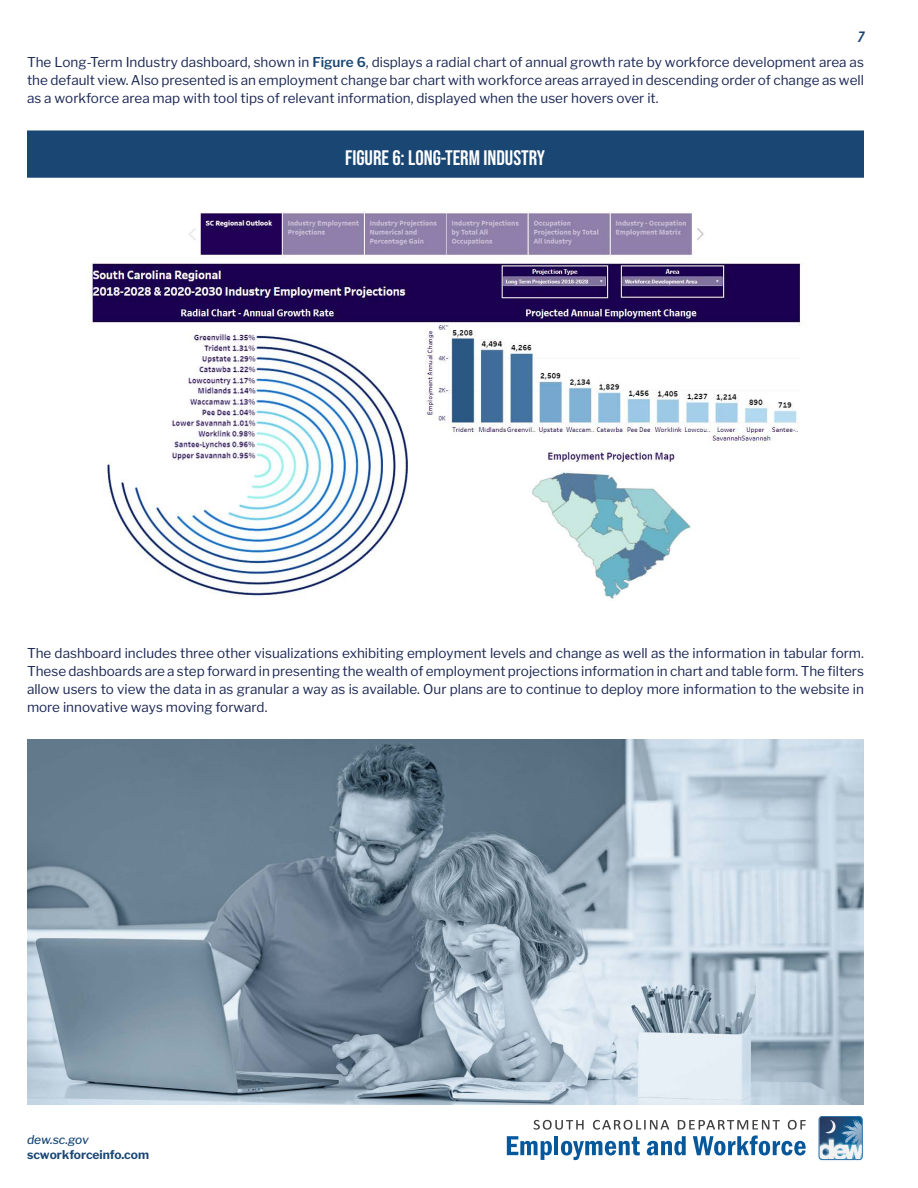
<style>
.page{position:relative;width:918px;height:1188px;background:#fff}
.page>*{position:absolute;margin:0;border:0;box-sizing:border-box;transform-origin:0 0}
.t1{font:700 21px "Bebas Neue Pro";color:#fff}
.t2{font:15px "Bebas Neue Pro Sm E Bd It";color:#184674}
.Copy{font:13.5px/18px "Libre Franklin";color:#1b2754;text-align:justify}
.t3{font:700 12px "Libre Franklin";color:#184674}
.t4{font:italic 500 12px "Libre Franklin";color:#184674}
.s1{font-weight:600;color:#184674}
</style>
<div class="page">
<svg style="left:819px;top:1116px;width:44px;height:44px"></svg>
<svg style="left:507px;top:1120px;width:299px;height:40px"></svg>
<img style="left:91px;top:210px;width:712px;height:389px">
<div style="left:27px;top:131px;width:836px;height:47px;background:#1a4674"></div>
<hr style="left:862px;top:132px;width:2px;height:46px;background:#194675">
<hr style="left:27px;top:130px;width:837px;height:2px;background:#184674">
<img style="left:27px;top:740px;width:837px;height:364px">
<p class="t2" style="left:858px;top:28px;width:8px">7</p>
<p class="Copy" style="left:27px;top:53px;width:838px">The Long-Term Industry dashboard, shown in <span class="s1">Figure 6</span>, displays a radial chart of annual growth rate by workforce development area as the default view. Also presented is an employment change bar chart with workforce areas arrayed in descending order of change as well as a workforce area map with tool tips of relevant information, displayed when the user hovers over it.</p>
<p class="t1" style="left:345px;top:146px;width:202px">FIGURE 6: LONG-TERM INDUSTRY</p>
<p class="Copy" style="left:27px;top:644px;width:839px">The dashboard includes three other visualizations exhibiting employment levels and change as well as the information in tabular form.<br>These dashboards are a step forward in presenting the wealth of employment projections information in chart and table form. The filters allow users to view the data in as granular a way as is available. Our plans are to continue to deploy more information to the website in more innovative ways moving forward.</p>
<p class="t4" style="left:27px;top:1133px;width:63px">dew.sc.gov</p>
<p class="t3" style="left:27px;top:1148px;width:124px">scworkforceinfo.com</p>
</div>
